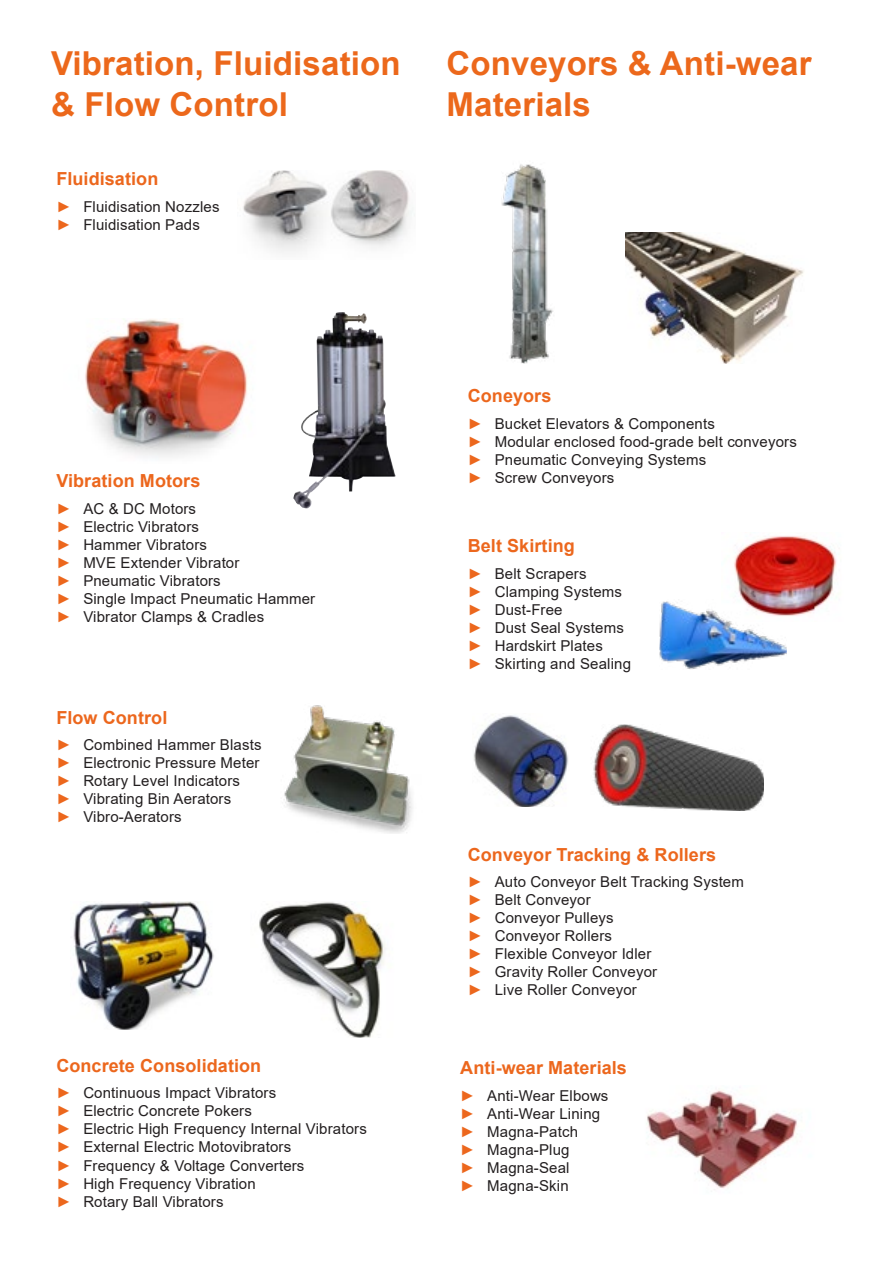
<style>
.page{position:relative;width:893px;height:1263px;background:#fff}
.page>*{position:absolute;margin:0;border:0;box-sizing:border-box;transform-origin:0 0}
.t1{font:700 33px/40.5px "Arial";letter-spacing:.005em;color:#ec681b}
.t2{font:700 18px "Arial";letter-spacing:.005em;color:#ec671d}
.t3{font:15px/18px "Arial";letter-spacing:.01em;color:#231f20}
.s1{color:#ec671d}
</style>
<div class="page">
<img style="left:284px;top:705px;width:129px;height:128px">
<img style="left:243px;top:170px;width:170px;height:83px">
<img style="left:73px;top:901px;width:141px;height:128px">
<img style="left:259px;top:902px;width:126px;height:135px">
<img style="left:85px;top:319px;width:163px;height:139px">
<img style="left:293px;top:312px;width:102px;height:197px">
<img style="left:734px;top:536px;width:103px;height:80px">
<img style="left:473px;top:715px;width:95px;height:92px">
<img style="left:646px;top:1090px;width:151px;height:98px">
<img style="left:501px;top:164px;width:52px;height:200px">
<img style="left:626px;top:232px;width:178px;height:132px">
<img style="left:659px;top:600px;width:128px;height:69px">
<img style="left:593px;top:724px;width:171px;height:86px">
<h1 class="t1" style="left:51px;top:44px;width:351px">Vibration, Fluidisation &amp; Flow Control</h1>
<p class="t2" style="left:56px;top:166px;width:104px">Fluidisation</p>
<p class="t3" style="left:56px;top:197px;width:165px"><span class="s1">►</span> Fluidisation Nozzles <span class="s1">►</span> Fluidisation Pads</p>
<h1 class="t1" style="left:446px;top:44px;width:367px">Conveyors &amp; Anti-wear<br>Materials</h1>
<p class="t2" style="left:56px;top:468px;width:146px">Vibration Motors</p>
<p class="t3" style="left:56px;top:499px;width:260px"><span class="s1">►</span> AC &amp; DC Motors<br><span class="s1">►</span> Electric Vibrators<br><span class="s1">►</span> Hammer Vibrators<br><span class="s1">►</span> MVE Extender Vibrator<br><span class="s1">►</span> Pneumatic Vibrators<br><span class="s1">►</span> Single Impact Pneumatic Hammer <span class="s1">►</span> Vibrator Clamps &amp; Cradles</p>
<p class="t2" style="left:56px;top:705px;width:112px">Flow Control</p>
<p class="t3" style="left:56px;top:736px;width:207px"><span class="s1">►</span> Combined Hammer Blasts <span class="s1">►</span> Electronic Pressure Meter <span class="s1">►</span> Rotary Level Indicators<br><span class="s1">►</span> Vibrating Bin Aerators<br><span class="s1">►</span> Vibro-Aerators</p>
<p class="t2" style="left:56px;top:1053px;width:206px">Concrete Consolidation</p>
<p class="t3" style="left:56px;top:1084px;width:312px"><span class="s1">►</span> Continuous Impact Vibrators<br><span class="s1">►</span> Electric Concrete Pokers<br><span class="s1">►</span> Electric High Frequency Internal Vibrators <span class="s1">►</span> External Electric Motovibrators<br><span class="s1">►</span> Frequency &amp; Voltage Converters<br><span class="s1">►</span> High Frequency Vibration<br><span class="s1">►</span> Rotary Ball Vibrators</p>
<p class="t2" style="left:468px;top:383px;width:85px">Coneyors</p>
<p class="t3" style="left:468px;top:414px;width:331px"><span class="s1">►</span> Bucket Elevators &amp; Components<br><span class="s1">►</span> Modular enclosed food-grade belt conveyors <span class="s1">►</span> Pneumatic Conveying Systems<br><span class="s1">►</span> Screw Conveyors</p>
<p class="t2" style="left:468px;top:533px;width:109px">Belt Skirting</p>
<p class="t3" style="left:468px;top:564px;width:165px"><span class="s1">►</span> Belt Scrapers<br><span class="s1">►</span> Clamping Systems <span class="s1">►</span> Dust-Free<br><span class="s1">►</span> Dust Seal Systems <span class="s1">►</span> Hardskirt Plates<br><span class="s1">►</span> Skirting and Sealing</p>
<p class="t2" style="left:468px;top:842px;width:250px">Conveyor Tracking &amp; Rollers</p>
<p class="t3" style="left:468px;top:873px;width:278px"><span class="s1">►</span> Auto Conveyor Belt Tracking System <span class="s1">►</span> Belt Conveyor<br><span class="s1">►</span> Conveyor Pulleys<br><span class="s1">►</span> Conveyor Rollers<br><span class="s1">►</span> Flexible Conveyor Idler<br><span class="s1">►</span> Gravity Roller Conveyor<br><span class="s1">►</span> Live Roller Conveyor</p>
<p class="t2" style="left:460px;top:1055px;width:168px">Anti-wear Materials</p>
<p class="t3" style="left:460px;top:1086px;width:150px"><span class="s1">►</span> Anti-Wear Elbows <span class="s1">►</span> Anti-Wear Lining <span class="s1">►</span> Magna-Patch<br><span class="s1">►</span> Magna-Plug<br><span class="s1">►</span> Magna-Seal<br><span class="s1">►</span> Magna-Skin</p>
</div>
